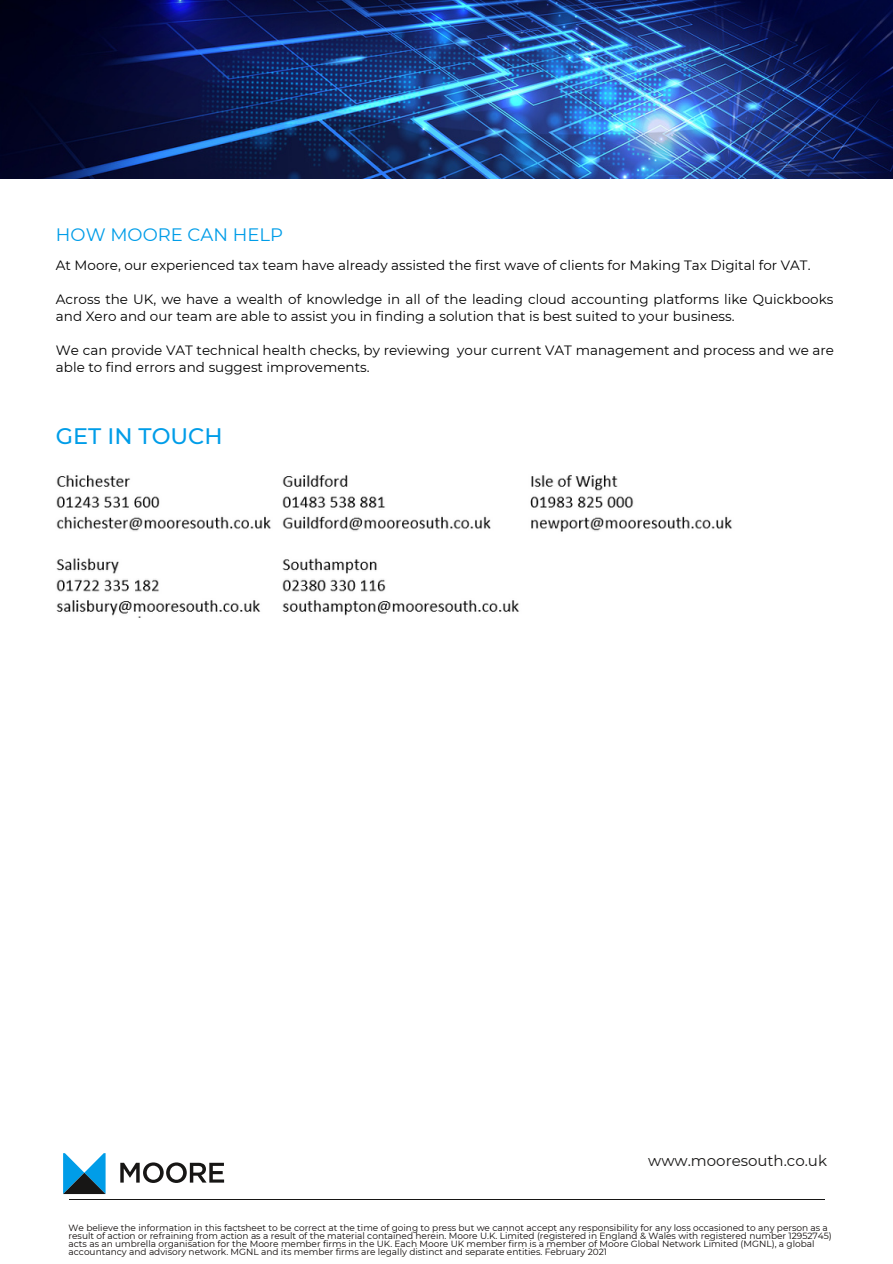
<style>
.page{position:relative;width:893px;height:1264px;background:#fff}
.page>*{position:absolute;margin:0;border:0;box-sizing:border-box;transform-origin:0 0}
.t1{font:500 22.35px "Montserrat";color:#009de8}
.t2{font:18px "Montserrat";color:#009de8}
.t3{font:15px "Montserrat";color:#171615}
.t4{font:13.5px/16.8px "Montserrat";color:#000}
.t5{font:9px/7.8px "Montserrat";color:#0b0605}
</style>
<div class="page">
<hr style="left:69px;top:1198px;width:755px;height:1px;background:#171615">
<svg style="left:63px;top:1153px;width:43px;height:40px"></svg>
<svg style="left:120px;top:1162px;width:104px;height:20px"></svg>
<img style="left:0;top:0;width:892px;height:178px">
<img style="left:56px;top:475px;width:676px;height:142px">
<h2 class="t2" style="left:56px;top:224px;width:228px">HOW MOORE CAN HELP</h2>
<h3 class="t4" style="left:56px;top:257px;width:756px">At Moore, our experienced tax team have already assisted the first wave of clients for Making Tax Digital for VAT.</h3>
<h3 class="t4" style="left:56px;top:291px;width:778px">Across the UK, we have a wealth of knowledge in all of the leading cloud accounting platforms like Quickbooks and Xero and our team are able to assist you in finding a solution that is best suited to your business.</h3>
<h3 class="t4" style="left:56px;top:341px;width:779px">We can provide VAT technical health checks, by reviewing your current VAT management and process and we are able to find errors and suggest improvements.</h3>
<h1 class="t1" style="left:56px;top:422px;width:168px">GET IN TOUCH</h1>
<h3 class="t3" style="left:648px;top:1151px;width:180px">www.mooresouth.co.uk</h3>
<p class="t5" style="left:69px;top:1224px;width:764px">We believe the information in this factsheet to be correct at the time of going to press but we cannot accept any responsibility for any loss occasioned to any person as a result of action or refraining from action as a result of the material contained herein. Moore U.K. Limited (registered in England &amp; Wales with registered number 12952745) acts as an umbrella organisation for the Moore member firms in the UK. Each Moore UK member firm is a member of Moore Global Network Limited (MGNL), a global accountancy and advisory network. MGNL and its member firms are legally distinct and separate entities. February 2021</p>
</div>
